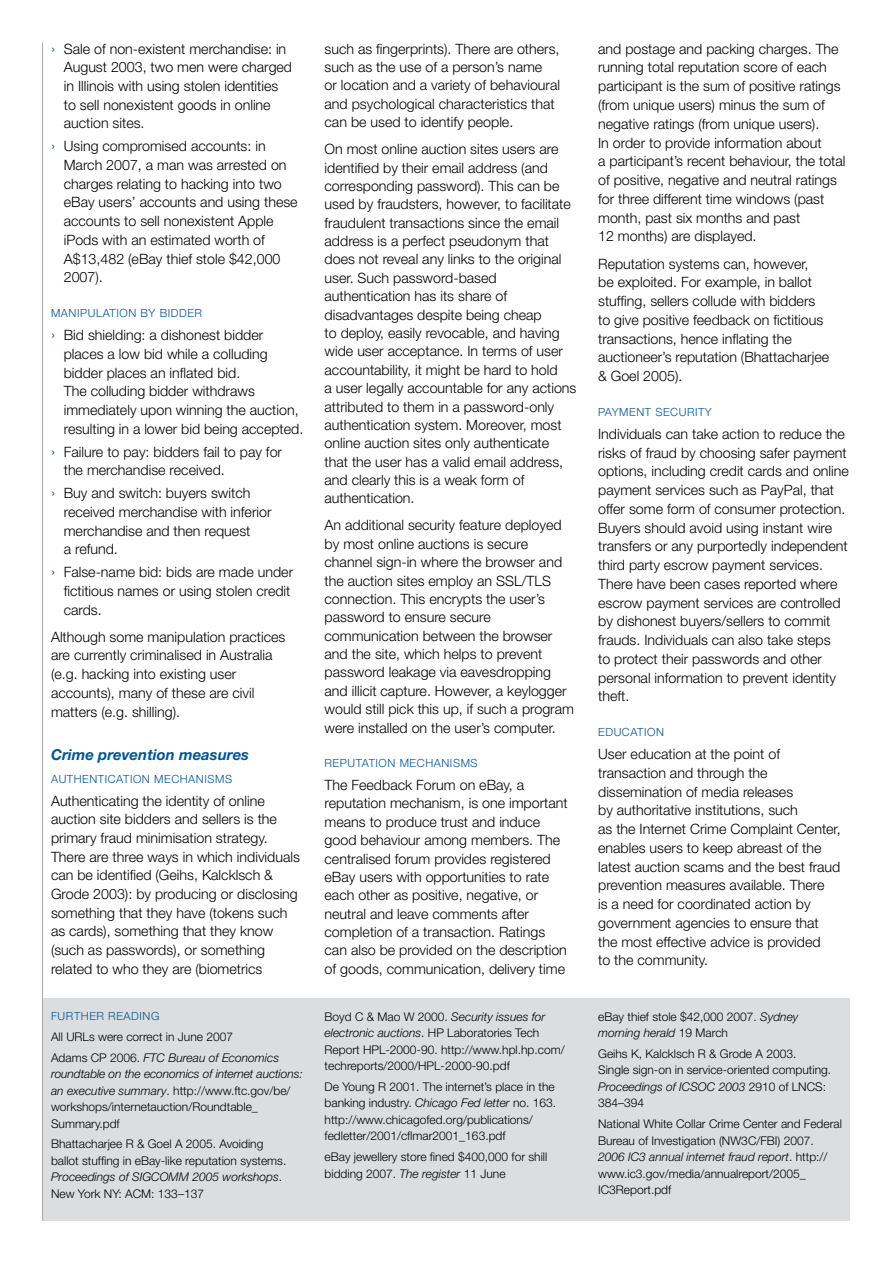
<style>
.page{position:relative;width:893px;height:1263px;background:#fff}
.page>*{position:absolute;margin:0;border:0;box-sizing:border-box;transform-origin:0 0}
.heading_1{font:italic 700 15px "Helvetica Neue LT";color:#005595}
.text{font:300 14.25px/18.8px "Helvetica Neue LT";color:#000}
.bullets{font:300 14.25px/18.8px "Helvetica Neue LT";color:#000}
.bullets_last{font:300 14.25px/18.8px "Helvetica Neue LT";color:#000}
.references{font:300 12px/16.5px "Helvetica Neue LT";color:#000}
.heading_2{font:300 11.25px "Helvetica Neue LT";letter-spacing:.05em;color:#005595}
.s1{font-size:15.75px;color:#005595}
.s2{font-style:italic}
</style>
<div class="page">
<div style="left:43px;top:998px;width:807px;height:222px;background:#dcddde"></div>
<hr style="left:42px;top:43px;width:1px;height:1177px;background:#a7a9ac">
<p class="bullets" style="left:64px;top:39px;width:230px;text-indent:-13px"><span class="s1">›</span> Sale of non-existent merchandise: in<br>August 2003, two men were charged in Illinois with using stolen identities to sell nonexistent goods in online auction sites.</p>
<p class="bullets_last" style="left:64px;top:137px;width:235px;text-indent:-13px"><span class="s1">›</span> Using compromised accounts: in<br>March 2007, a man was arrested on charges relating to hacking into two eBay users’ accounts and using these accounts to sell nonexistent Apple iPods with an estimated worth of<br>A$13,482 (eBay thief stole $42,000<br>2007).</p>
<p class="heading_2" style="left:51px;top:306px;width:145px">MANIPULATION BY BIDDER</p>
<p class="bullets" style="left:64px;top:325px;width:241px;text-indent:-13px"><span class="s1">›</span> Bid shielding: a dishonest bidder places a low bid while a colluding bidder places an inflated bid.<br>The colluding bidder withdraws immediately upon winning the auction, resulting in a lower bid being accepted.</p>
<p class="bullets" style="left:64px;top:442px;width:220px;text-indent:-13px"><span class="s1">›</span> Failure to pay: bidders fail to pay for the merchandise received.</p>
<p class="bullets" style="left:64px;top:483px;width:209px;text-indent:-13px"><span class="s1">›</span> Buy and switch: buyers switch received merchandise with inferior merchandise and then request<br>a refund.</p>
<p class="bullets_last" style="left:64px;top:562px;width:231px;text-indent:-13px"><span class="s1">›</span> False-name bid: bids are made under fictitious names or using stolen credit cards.</p>
<p class="text" style="left:51px;top:627px;width:236px">Although some manipulation practices are currently criminalised in Australia (e.g. hacking into existing user accounts), many of these are civil matters (e.g. shilling).</p>
<p class="heading_1" style="left:51px;top:746px;width:200px">Crime prevention measures</p>
<p class="heading_2" style="left:51px;top:772px;width:183px">AUTHENTICATION MECHANISMS</p>
<p class="text" style="left:51px;top:791px;width:250px">Authenticating the identity of online auction site bidders and sellers is the primary fraud minimisation strategy.<br>There are three ways in which individuals can be identified (Geihs, Kalcklsch &amp; Grode 2003): by producing or disclosing something that they have (tokens such as cards), something that they know (such as passwords), or something related to who they are (biometrics</p>
<p class="heading_2" style="left:51px;top:1009px;width:81px">Furth er reading</p>
<p class="references" style="left:51px;top:1028px;width:184px">All URLs were correct in June 2007</p>
<p class="references" style="left:51px;top:1049px;width:253px">Adams CP 2006. <span class="s2">FTC Bureau of Economics roundtable on the economics of internet auctions: an executive summary</span>. http://www.ftc.gov/be/ workshops/internetauction/Roundtable_ Summary.pdf</p>
<p class="references" style="left:51px;top:1135px;width:237px">Bhattacharjee R &amp; Goel A 2005. Avoiding ballot stuffing in eBay-like reputation systems.<br><span class="s2">Proceedings of SIGCOMM 2005 workshops</span>.<br>New York NY: ACM: 133–137</p>
<p class="text" style="left:325px;top:39px;width:237px">such as fingerprints). There are others, such as the use of a person’s name<br>or location and a variety of behavioural and psychological characteristics that can be used to identify people.</p>
<p class="text" style="left:325px;top:140px;width:253px">On most online auction sites users are identified by their email address (and corresponding password). This can be used by fraudsters, however, to facilitate fraudulent transactions since the email address is a perfect pseudonym that does not reveal any links to the original user. Such password-based authentication has its share of disadvantages despite being cheap<br>to deploy, easily revocable, and having wide user acceptance. In terms of user accountability, it might be hard to hold<br>a user legally accountable for any actions attributed to them in a password-only authentication system. Moreover, most online auction sites only authenticate<br>that the user has a valid email address, and clearly this is a weak form of authentication.</p>
<p class="text" style="left:325px;top:516px;width:251px">An additional security feature deployed by most online auctions is secure channel sign-in where the browser and the auction sites employ an SSL/TLS connection. This encrypts the user’s password to ensure secure communication between the browser and the site, which helps to prevent password leakage via eavesdropping and illicit capture. However, a keylogger would still pick this up, if such a program were installed on the user’s computer.</p>
<p class="heading_2" style="left:325px;top:756px;width:155px">REPUTATION MECHANISMS</p>
<p class="text" style="left:325px;top:775px;width:245px">The Feedback Forum on eBay, a reputation mechanism, is one important means to produce trust and induce good behaviour among members. The centralised forum provides registered eBay users with opportunities to rate each other as positive, negative, or neutral and leave comments after completion of a transaction. Ratings can also be provided on the description of goods, communication, delivery time</p>
<p class="references" style="left:325px;top:1008px;width:242px">Boyd C &amp; Mao W 2000. <span class="s2">Security issues for electronic auctions</span>. HP Laboratories Tech Report HPL-2000-90. http://www.hpl.hp.com/ techreports/2000/HPL-2000-90.pdf</p>
<p class="references" style="left:325px;top:1078px;width:233px">De Young R 2001. The internet’s place in the banking industry. <span class="s2">Chicago Fed letter</span> no. 163. http://www.chicagofed.org/publications/ fedletter/2001/cflmar2001_163.pdf</p>
<p class="references" style="left:325px;top:1148px;width:224px">eBay jewellery store fined $400,000 for shill bidding 2007. <span class="s2">The register</span> 11 June</p>
<p class="text" style="left:598px;top:39px;width:249px">and postage and packing charges. The running total reputation score of each participant is the sum of positive ratings (from unique users) minus the sum of negative ratings (from unique users).<br>In order to provide information about<br>a participant’s recent behaviour, the total of positive, negative and neutral ratings for three different time windows (past month, past six months and past<br>12 months) are displayed.</p>
<p class="text" style="left:598px;top:254px;width:232px">Reputation systems can, however,<br>be exploited. For example, in ballot stuffing, sellers collude with bidders to give positive feedback on fictitious transactions, hence inflating the auctioneer’s reputation (Bhattacharjee &amp; Goel 2005).</p>
<p class="heading_2" style="left:598px;top:405px;width:115px">PAYMENT SECURITY</p>
<p class="text" style="left:598px;top:424px;width:252px">Individuals can take action to reduce the risks of fraud by choosing safer payment options, including credit cards and online payment services such as PayPal, that offer some form of consumer protection.<br>Buyers should avoid using instant wire transfers or any purportedly independent third party escrow payment services.<br>There have been cases reported where escrow payment services are controlled by dishonest buyers/sellers to commit frauds. Individuals can also take steps<br>to protect their passwords and other personal information to prevent identity theft.</p>
<p class="heading_2" style="left:598px;top:725px;width:67px">EDUCATION</p>
<p class="text" style="left:598px;top:744px;width:244px">User education at the point of transaction and through the dissemination of media releases<br>by authoritative institutions, such<br>as the Internet Crime Complaint Center, enables users to keep abreast of the latest auction scams and the best fraud prevention measures available. There<br>is a need for coordinated action by government agencies to ensure that the most effective advice is provided<br>to the community.</p>
<p class="references" style="left:598px;top:1008px;width:202px">eBay thief stole $42,000 2007. <span class="s2">Sydney morning herald</span> 19 March</p>
<p class="references" style="left:598px;top:1045px;width:234px">Geihs K, Kalcklsch R &amp; Grode A 2003.<br>Single sign-on in service-oriented computing.<br><span class="s2">Proceedings of ICSOC 2003</span> 2910 of LNCS:<br>384–394</p>
<p class="references" style="left:598px;top:1115px;width:245px">National White Collar Crime Center and Federal Bureau of Investigation (NW3C/FBI) 2007.<br><span class="s2">2006 IC3 annual internet fraud report</span>. http:// www.ic3.gov/media/annualreport/2005_ IC3Report.pdf</p>
</div>
